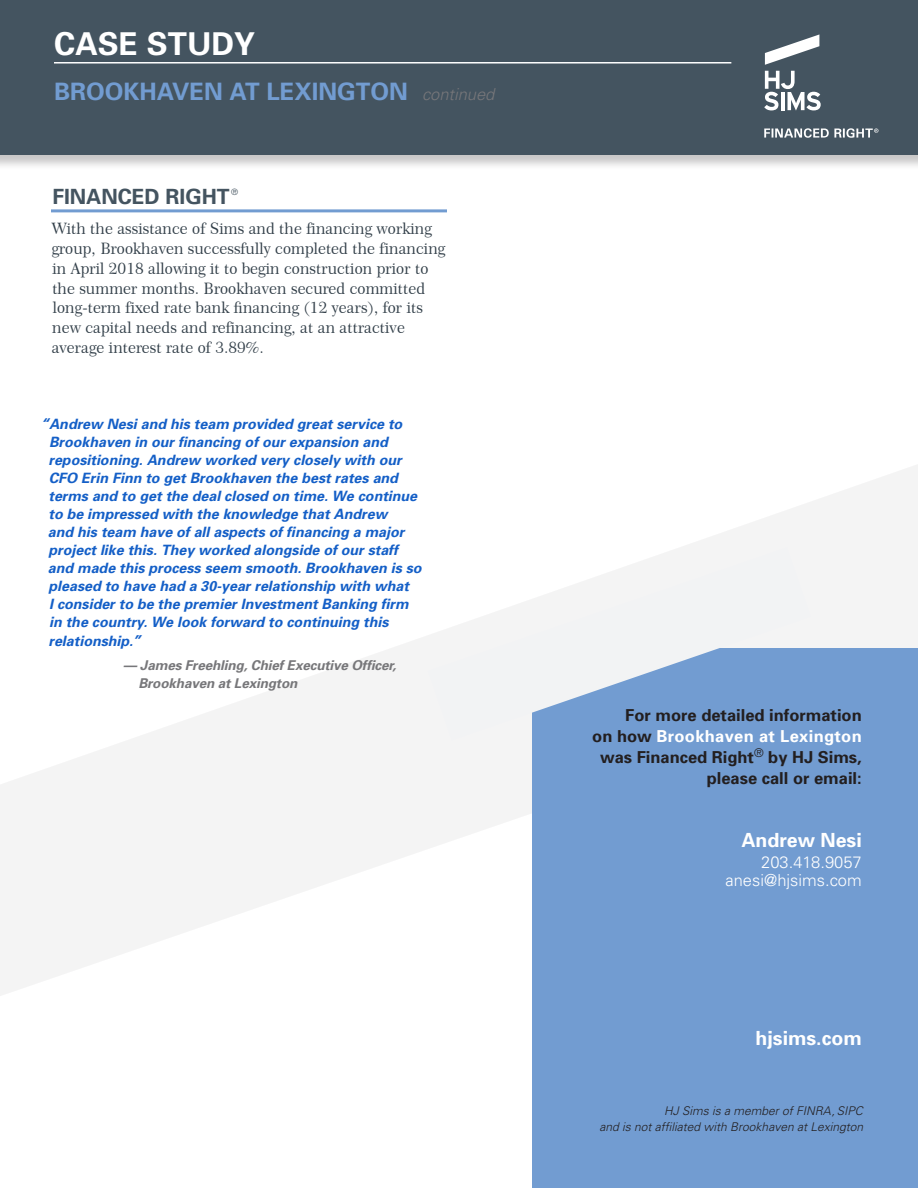
<style>
.page{position:relative;width:918px;height:1188px;background:#fff}
.page>*{position:absolute;margin:0;border:0;box-sizing:border-box;transform-origin:0 0}
.t1{font:700 31.5px "Univers";color:#fff}
.t2{font:700 24px "Univers";color:#729cd1}
.Sub_Spacing{font:700 21px "Univers";color:#445460}
.Body_Copy{font:700 19.5px "Univers";color:#fff}
.Body_Copy-2{font:700 16.5px/21px "Univers";color:#231f20;text-align:right}
.Body_Copy-3{font:300 16.5px "Univers";color:#fff}
.Body_Copy-4{font:15.75px/19.8px "Century 751 BT Roman B";color:#313e48}
.Body_Copy-5{font:italic 700 14.25px/18px "Univers";color:#145fc7}
.Body_Copy-6{font:italic 700 13.5px "Univers";letter-spacing:-.01em;color:#77777a}
.Body_Copy-7{font:italic 300 12px/16.5px "Univers";color:#231f20;text-align:right}
.Sub_Spacing-2{font:300 8.7px "Univers";color:#445460}
.s1{font-weight:300;font-style:italic;font-size:16.5px;color:#77777a}
.s2{font-size:15px}
.s3{color:#fff}
</style>
<div class="page">
<div style="left:0;top:0;width:918px;height:170px;background:#231f20;opacity:.25"></div>
<div style="left:0;top:0;width:918px;height:155px;background:#445460"></div>
<hr style="left:54px;top:62px;width:677px;height:2px;background:#fff">
<svg style="left:765px;top:34px;width:54px;height:31px"></svg>
<svg style="left:764px;top:71px;width:57px;height:40px"></svg>
<svg style="left:764px;top:128px;width:114px;height:10px"></svg>
<svg style="left:0;top:465px;width:918px;height:531px"></svg>
<div style="left:532px;top:648px;width:386px;height:540px;background:#729cd1"></div>
<svg style="left:428px;top:547px;width:383px;height:193px;fill:#f2f3f4"></svg>
<hr style="left:51px;top:209px;width:396px;height:3px;background:#729cd1">
<h1 class="t1" style="left:54px;top:25px;width:203px">CASE STUDY</h1>
<p class="t2" style="left:54px;top:77px;width:442px">BROOKHAVEN AT LEXINGTON <span class="s1">continued</span></p>
<p class="Sub_Spacing" style="left:52px;top:184px;width:179px">FINANCED RIGHT</p>
<p class="Sub_Spacing-2" style="left:231px;top:186px;width:8px">®</p>
<p class="Body_Copy-4" style="left:51px;top:218px;width:395px">With the assistance of Sims and the financing working group, Brookhaven successfully completed the financing in April 2018 allowing it to begin construction prior to the summer months. Brookhaven secured committed long-term fixed rate bank financing (12 years), for its new capital needs and refinancing, at an attractive average interest rate of 3.89%.</p>
<p class="Body_Copy-5" style="left:48px;top:415px;width:375px;text-indent:-7px"><span class="s2">“</span>Andrew Nesi and his team provided great service to Brookhaven in our financing of our expansion and repositioning. Andrew worked very closely with our CFO Erin Finn to get Brookhaven the best rates and terms and to get the deal closed on time. We continue to be impressed with the knowledge that Andrew<br>and his team have of all aspects of financing a major project like this. They worked alongside of our staff and made this process seem smooth. Brookhaven is so pleased to have had a 30-year relationship with what<br>I consider to be the premier Investment Banking firm in the country. We look forward to continuing this</p>
<p class="Body_Copy-5" style="left:49px;top:632px;width:94px">relationship.<span class="s2">”</span></p>
<p class="Body_Copy-6" style="left:123px;top:657px;width:275px">— James Freehling, Chief Executive Officer,</p>
<p class="Body_Copy-6" style="left:138px;top:675px;width:161px">Brookhaven at Lexington</p>
<p class="Body_Copy-2" style="left:592px;top:705px;width:271px">For more detailed information<br>on how <span class="s3">Brookhaven at Lexington </span>was Financed Right<sup>®</sup> by HJ Sims,</p>
<p class="Body_Copy-2" style="left:707px;top:768px;width:156px">please call or email:</p>
<p class="Body_Copy" style="left:742px;top:828px;width:122px">Andrew Nesi</p>
<p class="Body_Copy-3" style="left:761px;top:852px;width:102px">203.418.9057</p>
<p class="Body_Copy-3" style="left:726px;top:870px;width:138px">anesi@hjsims.com</p>
<p class="Body_Copy" style="left:756px;top:1026px;width:108px">hjsims.com</p>
<p class="Body_Copy-7" style="left:600px;top:1102px;width:265px">HJ Sims is a member of FINRA, SIPC<br>and is not affiliated with Brookhaven at Lexington</p>
</div>
